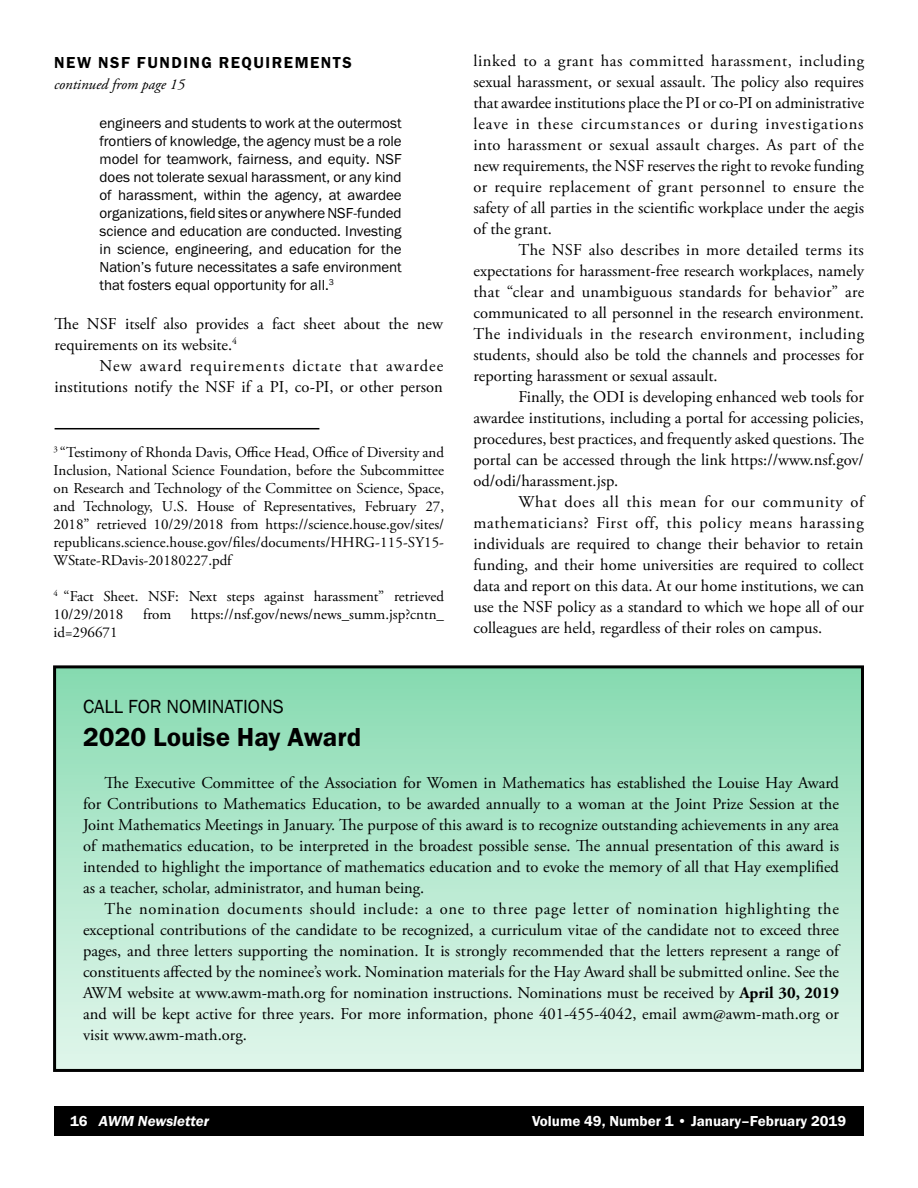
<style>
.page{position:relative;width:918px;height:1188px;background:#fff}
.page>*{position:absolute;margin:0;border:0;box-sizing:border-box;transform-origin:0 0}
.t1{font:600 27px "Franklin Gothic FS";color:#000}
.t2{font:19.5px "Franklin Gothic";color:#000}
.t3{font:16.5px/21px "Adobe Garamond Pro";color:#000;text-align:justify}
.t4{font:600 16.5px "Franklin Gothic FS";letter-spacing:.095em;color:#000}
.t5{font:15px/18px "Adobe Garamond Pro";color:#000;text-align:justify}
.t6{font:15px/18px "Franklin Gothic FS";letter-spacing:-.005em;color:#000;text-align:justify}
.t7{font:600 15px "Franklin Gothic FS";color:#fff}
.t8{font:italic 15px "Adobe Garamond Pro";color:#000}
.t9{font:italic 600 15px "Franklin Gothic FS";color:#fff}
.s1{font-weight:700}
.s2{font-style:normal}
</style>
<div class="page">
<div style="left:54px;top:1106px;width:810px;height:30px;background:#000"></div>
<div style="left:55px;top:667px;width:807px;height:403px;background:linear-gradient(to bottom,#88dbb2,#e2f6ed)"></div>
<div style="left:53px;top:665px;width:811px;height:407px;border:3px solid #000"></div>
<hr style="left:55px;top:428px;width:264px;height:1px;background:#000">
<p class="t4" style="left:54px;top:53px;width:299px">NEW NSF FUNDING REQUIREMENTS</p>
<p class="t8" style="left:54px;top:76px;width:132px">continued from page 15</p>
<p class="t6" style="left:100px;top:114px;width:304px">engineers and students to work at the outermost frontiers of knowledge, the agency must be a role model for teamwork, fairness, and equity. NSF does not tolerate sexual harassment, or any kind of harassment, within the agency, at awardee organizations, field sites or anywhere NSF-funded science and education are conducted. Investing in science, engineering, and education for the Nation’s future necessitates a safe environment that fosters equal opportunity for all.<sup>3</sup></p>
<p class="t3" style="left:55px;top:314px;width:390px">The NSF itself also provides a fact sheet about the new requirements on its website.<sup>4</sup></p>
<p class="t3" style="left:55px;top:356px;width:390px;text-align:right">New award requirements dictate that awardee institutions notify the NSF if a PI, co-PI, or other person</p>
<p class="t5" style="left:54px;top:444px;width:392px"><sup>3</sup> “Testimony of Rhonda Davis, Office Head, Office of Diversity and Inclusion, National Science Foundation, before the Subcommittee on Research and Technology of the Committee on Science, Space, and Technology, U.S. House of Representatives, February 27, 2018” retrieved 10/29/2018 from https://science.house.gov/sites/ republicans.science.house.gov/files/documents/HHRG-115-SY15- WState-RDavis-20180227.pdf</p>
<p class="t5" style="left:54px;top:588px;width:392px"><sup>4</sup> “Fact Sheet. NSF: Next steps against harassment” retrieved<br>10/29/2018</p>
<p class="t5" style="left:143px;top:606px;width:30px">from</p>
<p class="t5" style="left:191px;top:606px;width:255px">https://nsf.gov/news/news_summ.jsp?cntn_</p>
<p class="t5" style="left:54px;top:624px;width:65px">id=296671</p>
<p class="t3" style="left:474px;top:51px;width:392px">linked to a grant has committed harassment, including sexual harassment, or sexual assault. The policy also requires that awardee institutions place the PI or co-PI on administrative leave in these circumstances or during investigations into harassment or sexual assault charges. As part of the new requirements, the NSF reserves the right to revoke funding or require replacement of grant personnel to ensure the safety of all parties in the scientific workplace under the aegis of the grant.</p>
<p class="t3" style="left:474px;top:240px;width:392px;text-indent:45px">The NSF also describes in more detailed terms its expectations for harassment-free research workplaces, namely that “clear and unambiguous standards for behavior” are communicated to all personnel in the research environment.<br>The individuals in the research environment, including students, should also be told the channels and processes for reporting harassment or sexual assault.</p>
<p class="t3" style="left:474px;top:387px;width:392px;text-indent:45px">Finally, the ODI is developing enhanced web tools for awardee institutions, including a portal for accessing policies, procedures, best practices, and frequently asked questions. The portal can be accessed through the link https://www.nsf.gov/ od/odi/harassment.jsp.</p>
<p class="t3" style="left:474px;top:492px;width:392px;text-indent:45px">What does all this mean for our community of mathematicians? First off, this policy means harassing individuals are required to change their behavior to retain funding, and their home universities are required to collect data and report on this data. At our home institutions, we can use the NSF policy as a standard to which we hope all of our colleagues are held, regardless of their roles on campus.</p>
<p class="t2" style="left:83px;top:694px;width:202px">CALL FOR NOMINATIONS</p>
<h1 class="t1" style="left:83px;top:722px;width:280px">2020 Louise Hay Award</h1>
<p class="t3" style="left:83px;top:773px;width:758px;text-indent:22px">The Executive Committee of the Association for Women in Mathematics has established the Louise Hay Award for Contributions to Mathematics Education, to be awarded annually to a woman at the Joint Prize Session at the Joint Mathematics Meetings in January. The purpose of this award is to recognize outstanding achievements in any area of mathematics education, to be interpreted in the broadest possible sense. The annual presentation of this award is intended to highlight the importance of mathematics education and to evoke the memory of all that Hay exemplified as a teacher, scholar, administrator, and human being.</p>
<p class="t3" style="left:83px;top:899px;width:758px;text-indent:22px">The nomination documents should include: a one to three page letter of nomination highlighting the exceptional contributions of the candidate to be recognized, a curriculum vitae of the candidate not to exceed three pages, and three letters supporting the nomination. It is strongly recommended that the letters represent a range of constituents affected by the nominee’s work. Nomination materials for the Hay Award shall be submitted online. See the AWM website at www.awm-math.org for nomination instructions. Nominations must be received by <span class="s1">April 30, 2019 </span>and will be kept active for three years. For more information, phone 401-455-4042, email awm@awm-math.org or visit www.awm-math.org.</p>
<p class="t9" style="left:70px;top:1112px;width:140px"><span class="s2">16</span> AWM Newsletter</p>
<p class="t7" style="left:532px;top:1112px;width:316px">Volume 49, Number 1 • January–February 2019</p>
</div>
